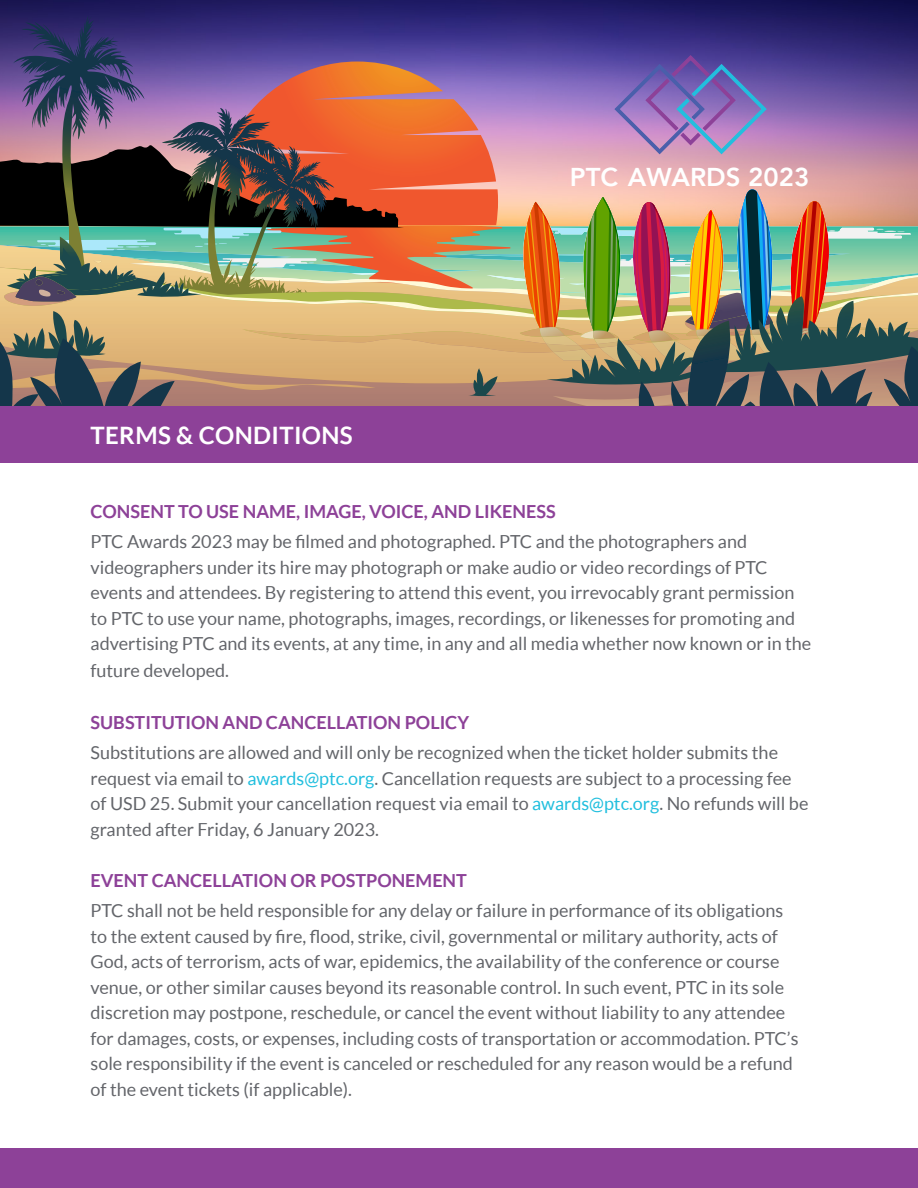
<style>
.page{position:relative;width:918px;height:1188px;background:#fff}
.page>*{position:absolute;margin:0;border:0;box-sizing:border-box;transform-origin:0 0}
.t1{font:800 25.8px "Avenir";color:#fff}
.t2{font:700 24px "Lato";letter-spacing:.015em;color:#fff}
.t3{font:18px/25.5px "Lato";color:#63656a}
.t4{font:700 18px "Lato";color:#8d4198}
.s1{color:#22bfde}
</style>
<div class="page">
<img style="left:0;top:0;width:827px;height:21px">
<div style="left:0;top:407px;width:918px;height:56px;background:#8d4198"></div>
<div style="left:0;top:1149px;width:918px;height:39px;background:#8d4198"></div>
<img style="left:0;top:21px;width:918px;height:386px">
<p class="t2" style="left:91px;top:421px;width:264px">TERMS &amp; CONDITIONS</p>
<h1 class="t1" style="left:570px;top:157px;width:241px">PTC AWARDS 2023</h1>
<p class="t4" style="left:91px;top:502px;width:467px">CONSENT TO USE NAME, IMAGE, VOICE, AND LIKENESS</p>
<p class="t3" style="left:91px;top:529px;width:722px">PTC Awards 2023 may be filmed and photographed. PTC and the photographers and videographers under its hire may photograph or make audio or video recordings of PTC events and attendees. By registering to attend this event, you irrevocably grant permission to PTC to use your name, photographs, images, recordings, or likenesses for promoting and advertising PTC and its events, at any time, in any and all media whether now known or in the future developed.</p>
<p class="t4" style="left:91px;top:712px;width:380px">SUBSTITUTION AND CANCELLATION POLICY</p>
<p class="t3" style="left:91px;top:740px;width:719px">Substitutions are allowed and will only be recognized when the ticket holder submits the request via email to <span class="s1">awards@ptc.org</span>. Cancellation requests are subject to a processing fee of USD 25. Submit your cancellation request via email to <span class="s1">awards@ptc.org</span>. No refunds will be granted after Friday, 6 January 2023.</p>
<p class="t4" style="left:91px;top:870px;width:378px">EVENT CANCELLATION OR POSTPONEMENT</p>
<p class="t3" style="left:91px;top:898px;width:710px">PTC shall not be held responsible for any delay or failure in performance of its obligations to the extent caused by fire, flood, strike, civil, governmental or military authority, acts of God, acts of terrorism, acts of war, epidemics, the availability of the conference or course venue, or other similar causes beyond its reasonable control. In such event, PTC in its sole discretion may postpone, reschedule, or cancel the event without liability to any attendee for damages, costs, or expenses, including costs of transportation or accommodation. PTC’s sole responsibility if the event is canceled or rescheduled for any reason would be a refund of the event tickets (if applicable).</p>
</div>
